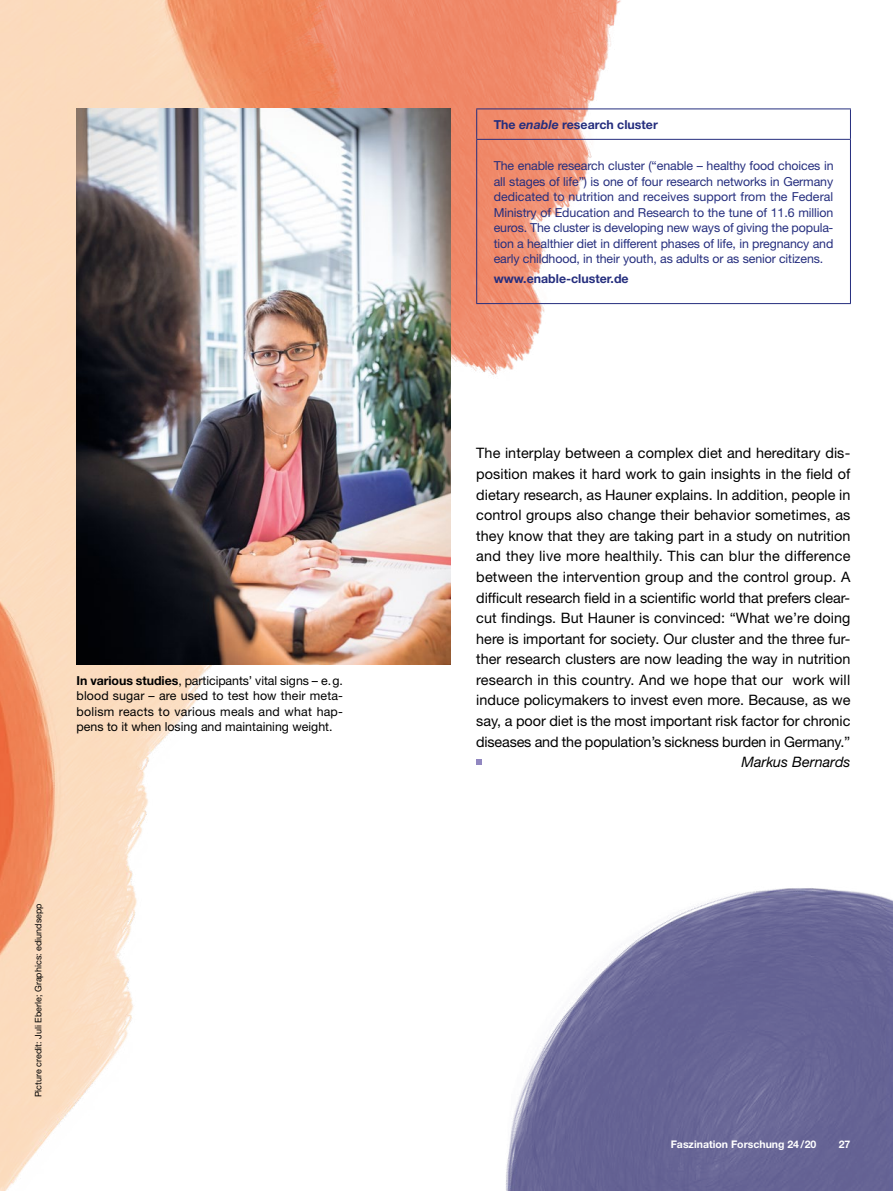
<style>
.page{position:relative;width:893px;height:1191px;background:#fff}
.page>*{position:absolute;margin:0;border:0;box-sizing:border-box;transform-origin:0 0}
.Text_D{font:14.4px/20.5px "Helvetica Neue LT Std";letter-spacing:-.015em;color:#000;text-align:justify}
.Text_D-2{font:italic 14.4px "Helvetica Neue LT Std";color:#000}
.BU_Blocksatz{font:12.3px/15.5px "Helvetica Neue LT Std";letter-spacing:-.01em;color:#252e7e;text-align:justify}
.BU_Blocksatz-2{font:12.3px/15.5px "Helvetica Neue LT Std";color:#000;text-align:justify}
.BU_Blocksatz-3{font:700 12.3px "Helvetica Neue LT Std";color:#252e7e}
.t1{font:700 10.5px "Helvetica Neue LT Std";color:#fff}
.Credit{font:9px "Helvetica Neue LT Std";color:#000}
.s1{font-weight:700}
.s2{font-style:italic}
</style>
<div class="page">
<img style="left:0;top:0;width:893px;height:1191px">
<img style="left:77px;top:108px;width:374px;height:556px">
<hr style="left:476px;top:108px;width:375px;height:1px;background:#252e7e">
<hr style="left:476px;top:109px;width:1px;height:30px;background:#252e7e">
<hr style="left:850px;top:109px;width:1px;height:30px;background:#252e7e">
<hr style="left:476px;top:139px;width:375px;height:1px;background:#252e7e">
<hr style="left:476px;top:140px;width:1px;height:163px;background:#252e7e">
<hr style="left:850px;top:140px;width:1px;height:163px;background:#252e7e">
<hr style="left:476px;top:303px;width:375px;height:1px;background:#252e7e">
<svg style="left:476px;top:759px;width:6px;height:6px"></svg>
<p class="BU_Blocksatz-2" style="left:77px;top:672px;width:268px"><span class="s1">In various studies</span>, participants’ vital signs – e.g. blood sugar – are used to test how their meta&shy;bolism reacts to various meals and what hap&shy;pens to it when losing and maintaining weight.</p>
<p class="Credit" style="left:33px;top:1097px;width:195px;rotate:-90deg">Picture credit: Juli Eberle; Graphics: ediundsepp</p>
<p class="BU_Blocksatz-3" style="left:494px;top:117px;width:166px">The <span class="s2">enable</span> research cluster</p>
<p class="BU_Blocksatz" style="left:494px;top:158px;width:341px">The enable research cluster (“enable – healthy food choices in all stages of life”) is one of four research networks in Germany dedicated to nutrition and receives support from the Federal Ministry of Education and Research to the tune of 11.6 million euros. The cluster is developing new ways of giving the popula&shy;tion a healthier diet in different phases of life, in pregnancy and early childhood, in their youth, as adults or as senior citizens.</p>
<p class="BU_Blocksatz-3" style="left:494px;top:271px;width:136px">www.enable-cluster.de</p>
<p class="Text_D" style="left:476px;top:443px;width:376px">The interplay between a complex diet and hereditary dis&shy;position makes it hard work to gain insights in the field of dietary research, as Hauner explains. In addition, people in control groups also change their behavior sometimes, as they know that they are taking part in a study on nutrition and they live more healthily. This can blur the difference between the intervention group and the control group. A difficult research field in a scientific world that prefers clear&shy;cut findings. But Hauner is convinced: “What we’re doing here is important for society. Our cluster and the three fur&shy;ther research clusters are now leading the way in nutrition research in this country. And we hope that our work will induce policymakers to invest even more. Because, as we say, a poor diet is the most important risk factor for chronic diseases and the population’s sickness burden in Germany.”</p>
<p class="Text_D-2" style="left:742px;top:753px;width:110px">Markus Bernards</p>
<p class="t1" style="left:671px;top:1137px;width:147px">Faszination Forschung 24/20</p>
<p class="t1" style="left:839px;top:1137px;width:13px">27</p>
</div>
